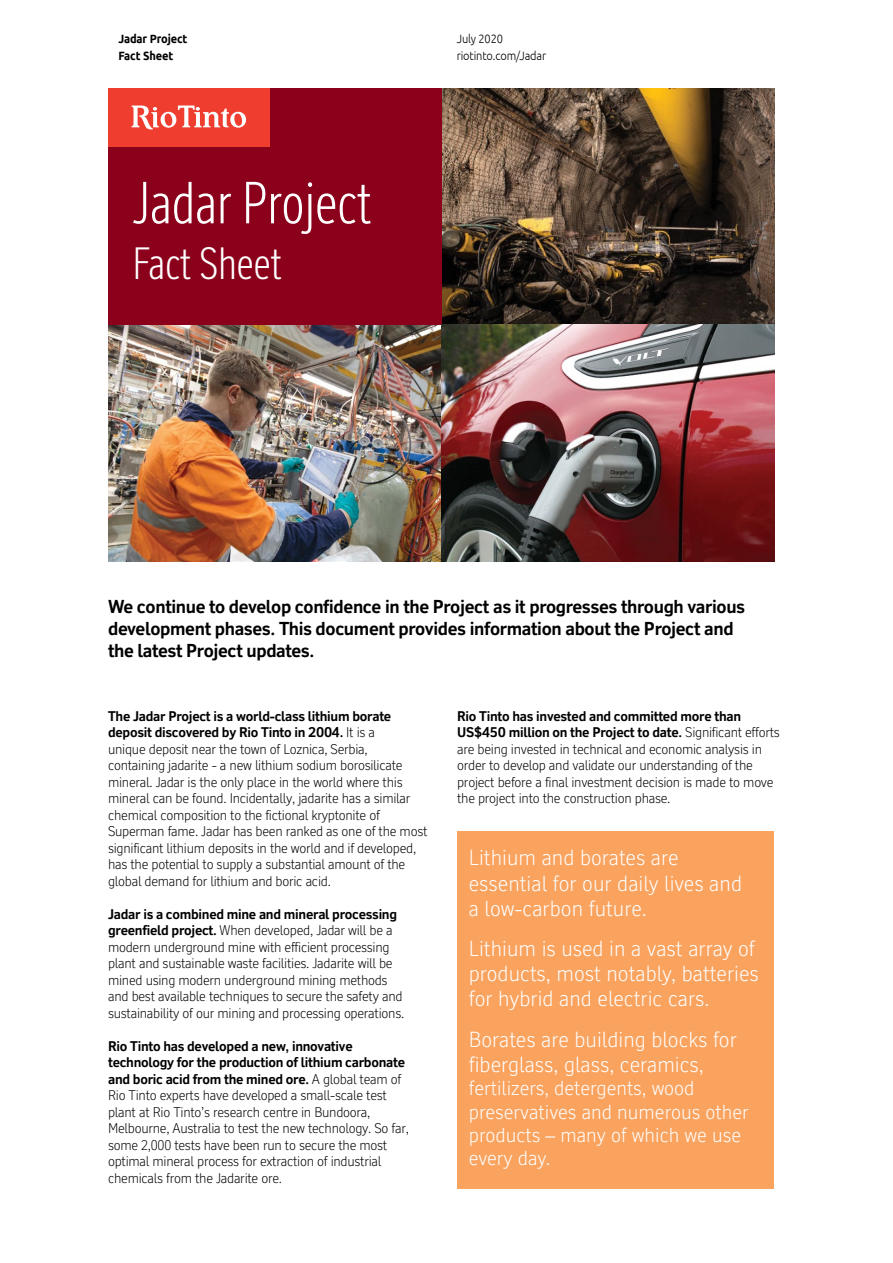
<style>
.page{position:relative;width:893px;height:1263px;background:#fff}
.page>*{position:absolute;margin:0;border:0;box-sizing:border-box;transform-origin:0 0}
.t1{font:300 condensed 57px "RT Vickerman";color:#fff}
.t2{font:300 condensed 43.5px "RT Vickerman";color:#fff}
.t3{font:300 21px/25.2px "RT Vickerman";color:#fff}
.t4{font:300 19.5px/23.4px "RT Vickerman";color:#fff}
.t5{font:700 18px/21.6px "RT Vickerman";letter-spacing:-.02em;color:#000}
.t6{font:300 13.5px/16.5px "RT Vickerman";letter-spacing:-.02em;color:#000}
.t7{font:300 12px/16.5px "Ubuntu";letter-spacing:-.01em;color:#000;scale:.92 1}
.t8{font:700 12px/16.5px "Ubuntu";letter-spacing:-.01em;color:#000;scale:.92 1}
.s1{font-weight:700}
</style>
<div class="page">
<div style="left:457px;top:831px;width:317px;height:357px;background:#f9a35f"></div>
<img style="left:108px;top:325px;width:333px;height:236px">
<img style="left:441px;top:88px;width:333px;height:237px">
<div style="left:108px;top:88px;width:333px;height:237px;background:#8b001b"></div>
<div style="left:108px;top:88px;width:162px;height:59px;background:#ef3e2f"></div>
<svg style="left:132px;top:106px;width:114px;height:23px"></svg>
<img style="left:441px;top:325px;width:333px;height:236px">
<p class="t8" style="left:118px;top:31px;width:77px">Jadar Project<br>Fact Sheet</p>
<p class="t7" style="left:457px;top:31px;width:99px">July 2020 riotinto.com/Jadar</p>
<h1 class="t1" style="left:133px;top:169px;width:241px">Jadar Project</h1>
<h2 class="t2" style="left:133px;top:237px;width:151px">Fact Sheet</h2>
<h3 class="t5" style="left:108px;top:596px;width:639px">We continue to develop confidence in the Project as it progresses through various development phases. This document provides information about the Project and the latest Project updates.</h3>
<p class="t6" style="left:108px;top:707px;width:321px"><span class="s1">The Jadar Project is a world-class lithium borate deposit discovered by Rio Tinto in 2004.</span> It is a<br>unique deposit near the town of Loznica, Serbia, containing jadarite - a new lithium sodium borosilicate mineral. Jadar is the only place in the world where this mineral can be found. Incidentally, jadarite has a similar chemical composition to the fictional kryptonite of Superman fame. Jadar has been ranked as one of the most significant lithium deposits in the world and if developed, has the potential to supply a substantial amount of the global demand for lithium and boric acid.</p>
<p class="t6" style="left:108px;top:905px;width:298px"><span class="s1">Jadar is a combined mine and mineral processing greenfield project.</span> When developed, Jadar will be a modern underground mine with efficient processing plant and sustainable waste facilities. Jadarite will be mined using modern underground mining methods and best available techniques to secure the safety and sustainability of our mining and processing operations.</p>
<p class="t6" style="left:108px;top:1037px;width:302px"><span class="s1">Rio Tinto has developed a new, innovative technology for the production of lithium carbonate and boric acid from the mined ore.</span> A global team of Rio Tinto experts have developed a small-scale test plant at Rio Tinto’s research centre in Bundoora, Melbourne, Australia to test the new technology. So far, some 2,000 tests have been run to secure the most optimal mineral process for extraction of industrial chemicals from the Jadarite ore.</p>
<p class="t6" style="left:457px;top:707px;width:324px"><span class="s1">Rio Tinto has invested and committed more than US$450 million on the Project to date.</span> Significant efforts are being invested in technical and economic analysis in order to develop and validate our understanding of the project before a final investment decision is made to move the project into the construction phase.</p>
<h3 class="t3" style="left:469px;top:845px;width:275px">Lithium and borates are essential for our daily lives and a low-carbon future.</h3>
<h3 class="t3" style="left:469px;top:936px;width:291px">Lithium is used in a vast array of products, most notably, batteries for hybrid and electric cars.</h3>
<h3 class="t3" style="left:469px;top:1026px;width:270px">Borates are building blocks for fiberglass, glass, ceramics,</h3>
<h3 class="t4" style="left:469px;top:1076px;width:282px">fertilizers, detergents, wood preservatives and numerous other products – many of which we use every day.</h3>
</div>
